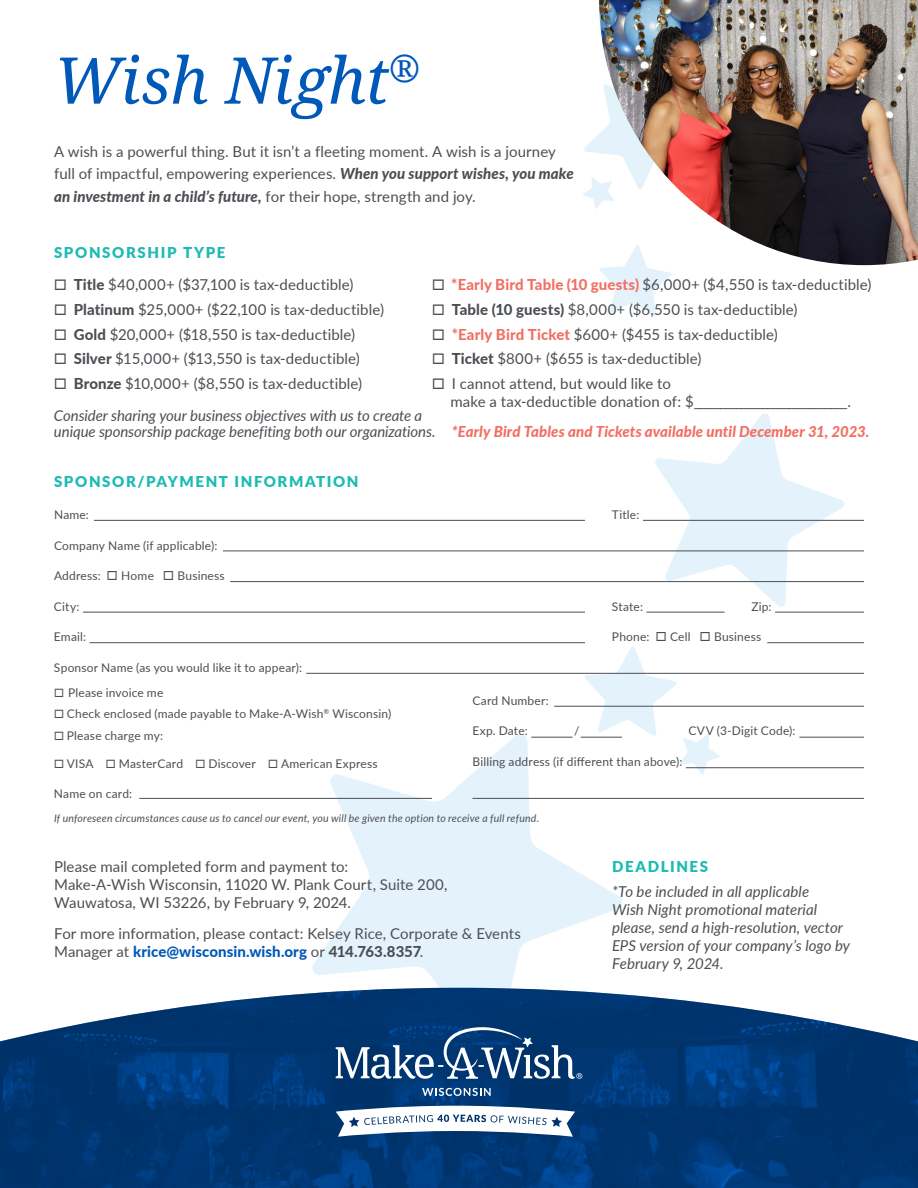
<style>
.page{position:relative;width:918px;height:1188px;background:#fff}
.page>*{position:absolute;margin:0;border:0;box-sizing:border-box;transform-origin:0 0}
.t1{font:italic 64.5px "Droid Serif";letter-spacing:-.015em;color:#0058b8}
.t2{font:15px/18px "Lato";letter-spacing:.005em;color:#4b4f54}
.t3{font:italic 15px/18px "Lato";color:#4b4f54}
.t4{font:italic 800 15px "Lato";letter-spacing:.005em;color:#f26f62}
.t5{font:900 15px "Lato";letter-spacing:.11em;color:#1dbbb3}
.t6{font:12px "Lato";letter-spacing:.015em;color:#4b4f54}
.t7{font:italic 10.5px "Lato";letter-spacing:.015em;color:#4b4f54}
.s1{font-weight:800;font-style:italic}
.s2{font-size:21px}
.s3{font-weight:800}
.s4{font-weight:800;color:#f26f62}
.s5{font-size:18px}
.s6{font-size:16.5px}
.s7{font-weight:800;color:#0058b8}
</style>
<div class="page">
<svg style="left:310px;top:734px;width:314px;height:254px;fill:#e4f3fb"></svg>
<svg style="left:584px;top:646px;width:137px;height:129px"></svg>
<svg style="left:583px;top:134px;width:16px;height:75px"></svg>
<svg style="left:599px;top:265px;width:73px;height:51px"></svg>
<svg style="left:654px;top:413px;width:191px;height:194px"></svg>
<img style="left:0;top:988px;width:918px;height:200px">
<img style="left:599px;top:0;width:319px;height:265px">
<hr style="left:139px;top:798px;width:293px;height:1px;background:#4b4f54">
<hr style="left:531px;top:737px;width:42px;height:1px;background:#4b4f54">
<hr style="left:581px;top:737px;width:41px;height:1px;background:#4b4f54">
<hr style="left:554px;top:706px;width:310px;height:1px;background:#4b4f54">
<hr style="left:686px;top:767px;width:178px;height:1px;background:#4b4f54">
<hr style="left:472px;top:798px;width:392px;height:1px;background:#4b4f54">
<hr style="left:799px;top:737px;width:65px;height:1px;background:#4b4f54">
<hr style="left:94px;top:520px;width:491px;height:1px;background:#4b4f54">
<hr style="left:643px;top:520px;width:221px;height:1px;background:#4b4f54">
<hr style="left:646px;top:612px;width:79px;height:1px;background:#4b4f54">
<hr style="left:775px;top:612px;width:89px;height:1px;background:#4b4f54">
<hr style="left:767px;top:642px;width:97px;height:1px;background:#4b4f54">
<hr style="left:223px;top:551px;width:641px;height:1px;background:#4b4f54">
<hr style="left:230px;top:581px;width:634px;height:1px;background:#4b4f54">
<hr style="left:83px;top:612px;width:502px;height:1px;background:#4b4f54">
<hr style="left:90px;top:642px;width:495px;height:1px;background:#4b4f54">
<hr style="left:306px;top:673px;width:558px;height:1px;background:#4b4f54">
<svg style="left:296px;top:1027px;width:286px;height:161px;background:#2f5c8d"></svg>
<p class="t1" style="left:54px;top:36px;width:368px">Wish Night<sup>®</sup></p>
<p class="t2" style="left:54px;top:139px;width:521px;line-height:22.5px">A wish is a powerful thing. But it isn’t a fleeting moment. A wish is a journey full of impactful, empowering experiences. <span class="s1">When you support wishes, you make an investment in a child’s future,</span> for their hope, strength and joy.</p>
<p class="t5" style="left:54px;top:241px;width:173px">SPONSORSHIP TYPE</p>
<p class="t2" style="left:54px;top:275px;width:301px"><span class="s2">□</span> <span class="s3">Title</span> $40,000+ ($37,100 is tax-deductible)</p>
<p class="t2" style="left:54px;top:300px;width:332px"><span class="s2">□</span> <span class="s3">Platinum</span> $25,000+ ($22,100 is tax-deductible)</p>
<p class="t2" style="left:54px;top:324px;width:303px"><span class="s2">□</span> <span class="s3">Gold</span> $20,000+ ($18,550 is tax-deductible)</p>
<p class="t2" style="left:54px;top:349px;width:307px"><span class="s2">□</span> <span class="s3">Silver</span> $15,000+ ($13,550 is tax-deductible)</p>
<p class="t2" style="left:54px;top:374px;width:310px"><span class="s2">□</span> <span class="s3">Bronze</span> $10,000+ ($8,550 is tax-deductible)</p>
<p class="t2" style="left:432px;top:275px;width:441px"><span class="s2">□</span> <span class="s4">*Early Bird Table (10 guests)</span> $6,000+ ($4,550 is tax-deductible)</p>
<p class="t2" style="left:432px;top:300px;width:367px"><span class="s2">□</span> <span class="s3">Table (10 guests)</span> $8,000+ ($6,550 is tax-deductible)</p>
<p class="t2" style="left:432px;top:324px;width:347px"><span class="s2">□</span> <span class="s4">*Early Bird Ticket</span> $600+ ($455 is tax-deductible)</p>
<p class="t2" style="left:432px;top:349px;width:271px"><span class="s2">□</span> <span class="s3">Ticket</span> $800+ ($655 is tax-deductible)</p>
<p class="t2" style="left:450px;top:374px;width:402px;text-indent:-18px"><span class="s2">□</span> I cannot attend, but would like to<br>make a tax-deductible donation of: $_____________________________.</p>
<p class="t4" style="left:452px;top:421px;width:419px">*Early Bird Tables and Tickets available until December 31, 2023.</p>
<p class="t3" style="left:54px;top:406px;width:383px;line-height:16.5px">Consider sharing your business objectives with us to create a unique sponsorship package benefiting both our organizations.</p>
<p class="t5" style="left:54px;top:470px;width:306px">SPONSOR/PAYMENT INFORMATION</p>
<p class="t6" style="left:54px;top:506px;width:36px">Name:</p>
<p class="t6" style="left:54px;top:537px;width:165px">Company Name (if applicable):</p>
<p class="t6" style="left:54px;top:567px;width:172px">Address: <span class="s5">□</span> Home <span class="s5">□</span> Business</p>
<p class="t6" style="left:54px;top:598px;width:27px">City:</p>
<p class="t6" style="left:54px;top:628px;width:34px">Email:</p>
<p class="t6" style="left:54px;top:659px;width:250px">Sponsor Name (as you would like it to appear):</p>
<p class="t6" style="left:54px;top:684px;width:111px"><span class="s6">□</span> Please invoice me</p>
<p class="t6" style="left:54px;top:706px;width:339px"><span class="s6">□</span> Check enclosed (made payable to Make-A-Wish<sup>®</sup> Wisconsin)</p>
<p class="t6" style="left:54px;top:727px;width:111px"><span class="s6">□</span> Please charge my:</p>
<p class="t6" style="left:54px;top:755px;width:325px"><span class="s6">□</span> VISA <span class="s6">□</span> MasterCard <span class="s6">□</span> Discover <span class="s6">□</span> American Express</p>
<p class="t6" style="left:54px;top:785px;width:80px">Name on card:</p>
<p class="t6" style="left:612px;top:506px;width:29px">Title:</p>
<p class="t6" style="left:751px;top:598px;width:22px">Zip:</p>
<p class="t6" style="left:612px;top:598px;width:33px">State:</p>
<p class="t6" style="left:612px;top:628px;width:151px">Phone: <span class="s5">□</span> Cell <span class="s5">□</span> Business</p>
<p class="t6" style="left:472px;top:692px;width:78px">Card Number:</p>
<p class="t6" style="left:472px;top:723px;width:57px">Exp. Date:</p>
<p class="t6" style="left:574px;top:723px;width:7px">/</p>
<p class="t6" style="left:688px;top:723px;width:109px">CVV (3-Digit Code):</p>
<p class="t6" style="left:472px;top:753px;width:212px">Billing address (if different than above):</p>
<p class="t7" style="left:54px;top:811px;width:487px">If unforeseen circumstances cause us to cancel our event, you will be given the option to receive a full refund.</p>
<p class="t2" style="left:54px;top:857px;width:395px">Please mail completed form and payment to:<br>Make-A-Wish Wisconsin, 11020 W. Plank Court, Suite 200,<br>Wauwatosa, WI 53226, by February 9, 2024.</p>
<p class="t2" style="left:54px;top:924px;width:468px">For more information, please contact: Kelsey Rice, Corporate &amp; Events<br>Manager at <span class="s7">krice@wisconsin.wish.org</span> or <span class="s3">414.763.8357</span>.</p>
<p class="t5" style="left:612px;top:855px;width:98px">DEADLINES</p>
<p class="t3" style="left:612px;top:882px;width:240px">*To be included in all applicable<br>Wish Night promotional material please, send a high-resolution, vector<br>EPS version of your company’s logo by<br>February 9, 2024.</p>
</div>
